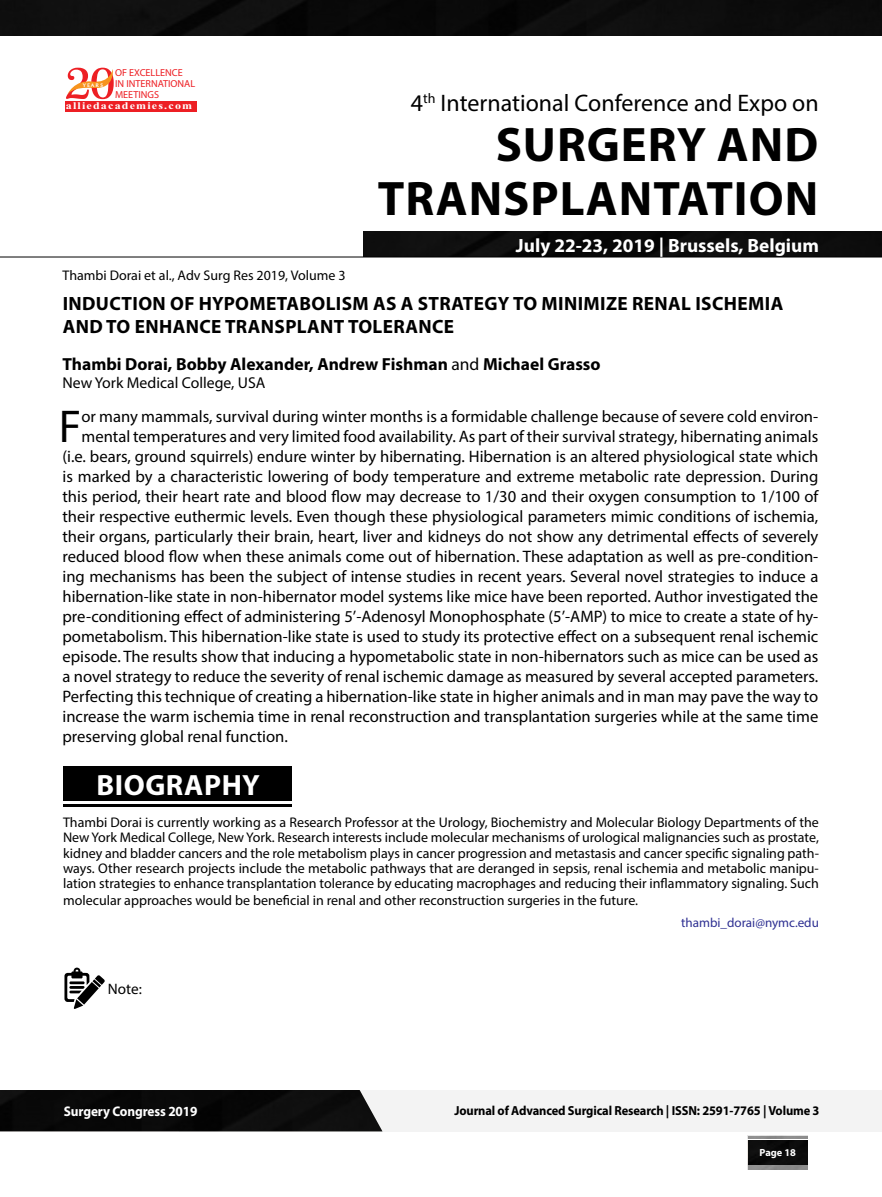
<style>
.page{position:relative;width:882px;height:1197px;background:#fff}
.page>*{position:absolute;margin:0;border:0;box-sizing:border-box;transform-origin:0 0}
.t1{font:700 48.65px/53.6px "Myriad Pro";letter-spacing:.02em;color:#000;text-align:right}
.t2{font:46.2px "Myriad Pro";color:#000}
.t3{font:700 29.4px "Myriad Pro";letter-spacing:.02em;color:#fff}
.t4{font:23.97px "Myriad Pro";color:#000}
.t5{font:700 19.25px/22.6px "Myriad Pro";letter-spacing:.02em;color:#000}
.t6{font:700 19.25px "Myriad Pro";color:#fff}
.t7{font:700 17.5px "Myriad Pro";color:#000}
.t8{font:16.62px "Myriad Pro";color:#000}
.t9{font:15.75px "Myriad Pro";color:#000}
.t10{font:15.22px "Myriad Pro";color:#000}
.t11{font:14px/15.4px "Myriad Pro";color:#000;text-align:justify}
.t12{font:700 14px "Myriad Pro";letter-spacing:-.01em;color:#fff;scale:.95 1}
.t13{font:700 13.12px "Myriad Pro";letter-spacing:-.01em;color:#000;scale:.95 1}
.t14{font:13.12px "Myriad Pro";color:#2e3092}
.t15{font:700 10.33px "Myriad Pro";color:#fff}
.t16{font:10.15px/10.8px "Myriad Pro";color:#ed1f24}
.t17{font:700 10.15px "Times New Roman";letter-spacing:.1em;color:#fff;scale:1.18 1}
.t18{font:5.25px "Oregon LDO Black";letter-spacing:.24em;color:#fff;scale:1.06 1}
.s1{font-weight:400}
</style>
<div class="page">
<svg style="left:64px;top:967px;width:41px;height:42px"></svg>
<img style="left:748px;top:1140px;width:60px;height:24px">
<hr style="left:748px;top:1136px;width:60px;height:3px;background:#000">
<div style="left:0;top:1090px;width:382px;height:41px;background:#090909"></div>
<div style="left:363px;top:231px;width:519px;height:26px;background:#0d0d0d"></div>
<hr style="left:0;top:257px;width:882px;height:1px;background:#000">
<div style="left:0;top:0;width:882px;height:35px;background:#0c0c0c"></div>
<div style="left:65px;top:101px;width:132px;height:10px;background:#ed1f24"></div>
<svg style="left:66px;top:68px;width:48px;height:31px"></svg>
<div style="left:63px;top:766px;width:228px;height:35px;background:#000"></div>
<hr style="left:63px;top:804px;width:228px;height:3px;background:#000">
<p class="t16" style="left:115px;top:67px;width:82px">OF EXCELLENCE<br>IN INTERNATIONAL<br>MEETINGS</p>
<p class="t17" style="left:66px;top:99px;width:109px">alliedacademies.com</p>
<p class="t18" style="left:83px;top:82px;width:21px">YEARS</p>
<p class="t11" style="left:62px;top:267px;width:285px">Thambi Dorai et al., Adv Surg Res 2019, Volume 3</p>
<h3 class="t4" style="left:411px;top:89px;width:409px">4<sup>th</sup> International Conference and Expo on</h3>
<h1 class="t1" style="left:378px;top:116px;width:442px">SURGERY AND<br>TRANSPLANTATION</h1>
<p class="t6" style="left:516px;top:233px;width:305px">July 22-23, 2019 | Brussels, Belgium</p>
<p class="t5" style="left:63px;top:292px;width:722px">INDUCTION OF HYPOMETABOLISM AS A STRATEGY TO MINIMIZE RENAL ISCHEMIA<br>AND TO ENHANCE TRANSPLANT TOLERANCE</p>
<p class="t7" style="left:62px;top:353px;width:540px">Thambi Dorai, Bobby Alexander, Andrew Fishman <span class="s1">and</span> Michael Grasso</p>
<p class="t9" style="left:62px;top:373px;width:204px">New York Medical College, USA</p>
<h2 class="t2" style="left:59px;top:398px;width:24px">F</h2>
<p class="t8" style="left:81px;top:407px;width:738px">or many mammals, survival during winter months is a formidable challenge because of severe cold environ-</p>
<p class="t8" style="left:81px;top:427px;width:738px">mental temperatures and very limited food availability. As part of their survival strategy, hibernating animals</p>
<p class="t8" style="left:62px;top:447px;width:757px">(i.e. bears, ground squirrels) endure winter by hibernating. Hibernation is an altered physiological state which</p>
<p class="t8" style="left:62px;top:466px;width:757px">is marked by a characteristic lowering of body temperature and extreme metabolic rate depression. During</p>
<p class="t8" style="left:62px;top:486px;width:757px">this period, their heart rate and blood flow may decrease to 1/30 and their oxygen consumption to 1/100 of</p>
<p class="t8" style="left:62px;top:506px;width:757px">their respective euthermic levels. Even though these physiological parameters mimic conditions of ischemia,</p>
<p class="t8" style="left:62px;top:526px;width:757px">their organs, particularly their brain, heart, liver and kidneys do not show any detrimental effects of severely</p>
<p class="t8" style="left:62px;top:546px;width:757px">reduced blood flow when these animals come out of hibernation. These adaptation as well as pre-condition-</p>
<p class="t8" style="left:62px;top:566px;width:757px">ing mechanisms has been the subject of intense studies in recent years. Several novel strategies to induce a</p>
<p class="t8" style="left:62px;top:586px;width:757px">hibernation-like state in non-hibernator model systems like mice have been reported. Author investigated the</p>
<p class="t8" style="left:62px;top:606px;width:757px">pre-conditioning effect of administering 5’-Adenosyl Monophosphate (5’-AMP) to mice to create a state of hy-</p>
<p class="t8" style="left:62px;top:626px;width:757px">pometabolism. This hibernation-like state is used to study its protective effect on a subsequent renal ischemic</p>
<p class="t8" style="left:62px;top:646px;width:757px">episode. The results show that inducing a hypometabolic state in non-hibernators such as mice can be used as</p>
<p class="t8" style="left:62px;top:666px;width:757px">a novel strategy to reduce the severity of renal ischemic damage as measured by several accepted parameters.</p>
<p class="t8" style="left:62px;top:686px;width:757px">Perfecting this technique of creating a hibernation-like state in higher animals and in man may pave the way to</p>
<p class="t8" style="left:62px;top:706px;width:757px">increase the warm ischemia time in renal reconstruction and transplantation surgeries while at the same time</p>
<p class="t8" style="left:62px;top:726px;width:227px">preserving global renal function.</p>
<h3 class="t3" style="left:96px;top:766px;width:165px">BIOGRAPHY</h3>
<p class="t11" style="left:63px;top:814px;width:757px">Thambi Dorai is currently working as a Research Professor at the Urology, Biochemistry and Molecular Biology Departments of the New York Medical College, New York. Research interests include molecular mechanisms of urological malignancies such as prostate, kidney and bladder cancers and the role metabolism plays in cancer progression and metastasis and cancer specific signaling path&shy;ways. Other research projects include the metabolic pathways that are deranged in sepsis, renal ischemia and metabolic manipu&shy;lation strategies to enhance transplantation tolerance by educating macrophages and reducing their inflammatory signaling. Such</p>
<p class="t11" style="left:63px;top:893px;width:577px">molecular approaches would be beneficial in renal and other reconstruction surgeries in the future.</p>
<p class="t14" style="left:681px;top:915px;width:139px">thambi_dorai@nymc.edu</p>
<p class="t10" style="left:108px;top:979px;width:35px">Note:</p>
<p class="t12" style="left:64px;top:1102px;width:142px">Surgery Congress 2019</p>
<p class="t13" style="left:454px;top:1102px;width:386px">Journal of Advanced Surgical Research | ISSN: 2591-7765 | Volume 3</p>
<p class="t15" style="left:760px;top:1146px;width:38px">Page 18</p>
</div>
